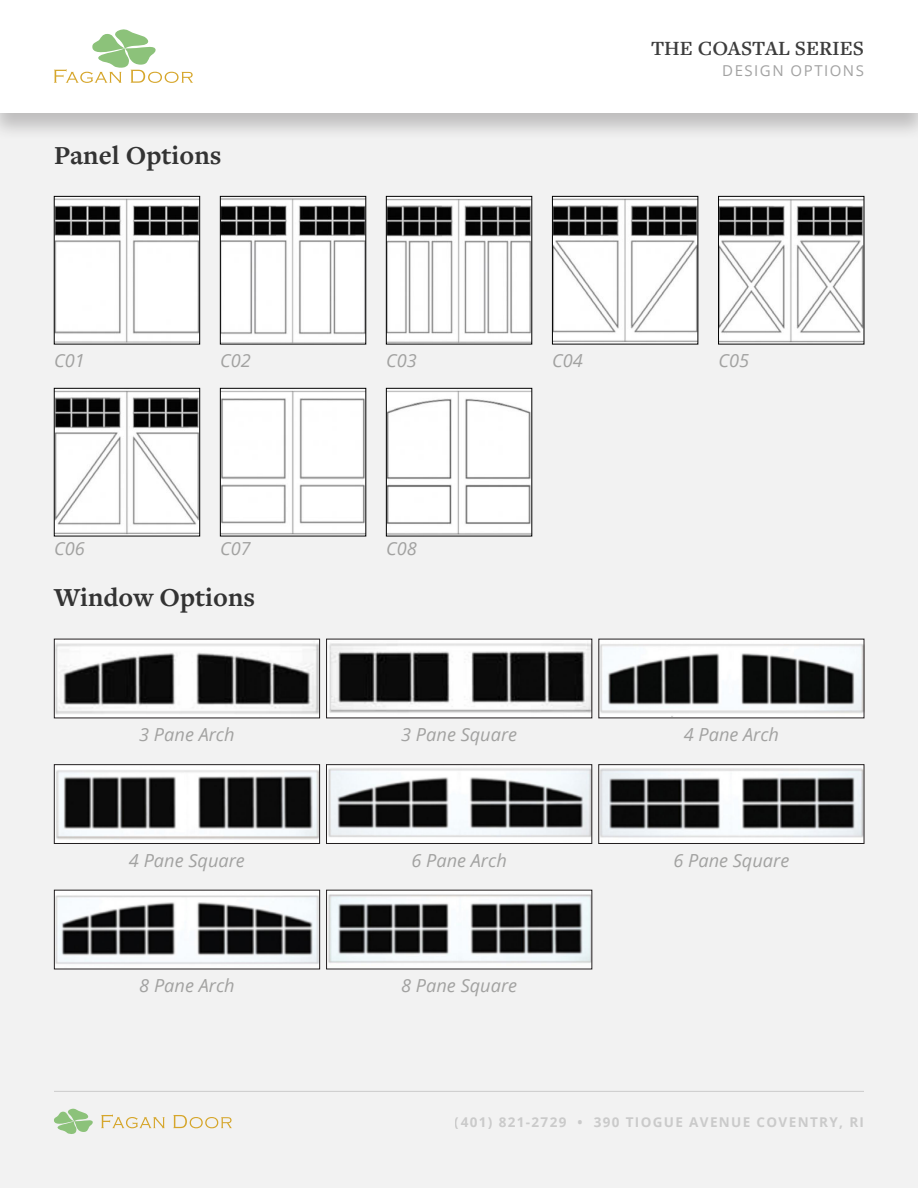
<style>
.page{position:relative;width:918px;height:1188px;background:#f2f2f2}
.page>*{position:absolute;margin:0;border:0;box-sizing:border-box;transform-origin:0 0}
.t1{font:700 27px "Freight Text Pro";color:#333}
.t2{font:600 21px "Freight Text Pro";color:#3d3d3d}
.t3{font:italic 18px "Open Sans";color:#a2a2a1}
.t4{font:15px "Open Sans";letter-spacing:.1em;color:#a2a2a2}
.t5{font:700 13.5px "Open Sans";letter-spacing:.1em;color:#a2a2a2}
</style>
<div class="page">
<hr style="left:54px;top:1091px;width:810px;height:1px;background:#a3a3a3">
<div style="left:0;top:0;width:918px;height:141px;background:#231f20;opacity:.25"></div>
<div style="left:0;top:0;width:918px;height:112px;background:#fff"></div>
<svg style="left:101px;top:1114px;width:64px;height:14px"></svg>
<svg style="left:173px;top:1115px;width:59px;height:13px"></svg>
<svg style="left:54px;top:1108px;width:39px;height:26px"></svg>
<svg style="left:54px;top:29px;width:139px;height:54px"></svg>
<img style="left:56px;top:391px;width:142px;height:143px">
<div style="left:54px;top:388px;width:146px;height:148px;border:1px solid #000"></div>
<img style="left:222px;top:391px;width:142px;height:143px">
<div style="left:220px;top:388px;width:146px;height:148px;border:1px solid #000"></div>
<img style="left:388px;top:391px;width:142px;height:143px">
<div style="left:386px;top:388px;width:146px;height:148px;border:1px solid #000"></div>
<img style="left:56px;top:198px;width:142px;height:144px">
<div style="left:54px;top:196px;width:146px;height:148px;border:1px solid #000"></div>
<img style="left:222px;top:198px;width:142px;height:144px">
<div style="left:220px;top:196px;width:146px;height:148px;border:1px solid #000"></div>
<img style="left:388px;top:199px;width:142px;height:143px">
<div style="left:386px;top:196px;width:146px;height:148px;border:1px solid #000"></div>
<img style="left:554px;top:198px;width:142px;height:144px">
<div style="left:552px;top:196px;width:146px;height:148px;border:1px solid #000"></div>
<img style="left:720px;top:199px;width:142px;height:143px">
<div style="left:718px;top:196px;width:146px;height:148px;border:1px solid #000"></div>
<img style="left:56px;top:641px;width:262px;height:75px">
<img style="left:328px;top:641px;width:262px;height:75px">
<img style="left:56px;top:766px;width:262px;height:76px">
<div style="left:54px;top:764px;width:266px;height:80px;border:1px solid #231f20"></div>
<img style="left:601px;top:641px;width:261px;height:75px">
<img style="left:328px;top:766px;width:262px;height:76px">
<div style="left:326px;top:764px;width:266px;height:80px;border:1px solid #231f20"></div>
<img style="left:601px;top:766px;width:261px;height:76px">
<div style="left:599px;top:764px;width:265px;height:80px;border:1px solid #231f20"></div>
<img style="left:56px;top:892px;width:262px;height:75px">
<img style="left:328px;top:892px;width:262px;height:74px">
<p class="t1" style="left:54px;top:137px;width:169px">Panel Options</p>
<p class="t2" style="left:651px;top:34px;width:214px">THE COASTAL SERIES</p>
<p class="t4" style="left:722px;top:60px;width:143px">DESIGN OPTIONS</p>
<p class="t3" style="left:54px;top:348px;width:32px">C01</p>
<p class="t3" style="left:220px;top:348px;width:32px">C02</p>
<p class="t3" style="left:386px;top:348px;width:32px">C03</p>
<p class="t3" style="left:552px;top:348px;width:32px">C04</p>
<p class="t3" style="left:718px;top:348px;width:32px">C05</p>
<p class="t3" style="left:54px;top:536px;width:32px">C06</p>
<p class="t3" style="left:220px;top:536px;width:32px">C07</p>
<p class="t3" style="left:386px;top:536px;width:32px">C08</p>
<p class="t1" style="left:54px;top:580px;width:203px">Window Options</p>
<p class="t3" style="left:139px;top:723px;width:97px">3 Pane Arch</p>
<p class="t3" style="left:401px;top:723px;width:117px">3 Pane Square</p>
<p class="t3" style="left:684px;top:723px;width:97px">4 Pane Arch</p>
<p class="t3" style="left:129px;top:848px;width:117px">4 Pane Square</p>
<p class="t3" style="left:411px;top:848px;width:97px">6 Pane Arch</p>
<p class="t3" style="left:673px;top:848px;width:117px">6 Pane Square</p>
<p class="t3" style="left:139px;top:974px;width:97px">8 Pane Arch</p>
<p class="t3" style="left:401px;top:974px;width:117px">8 Pane Square</p>
<p class="t5" style="left:455px;top:1112px;width:411px">(401) 821-2729 • 390 TIOGUE AVENUE COVENTRY, RI</p>
</div>
